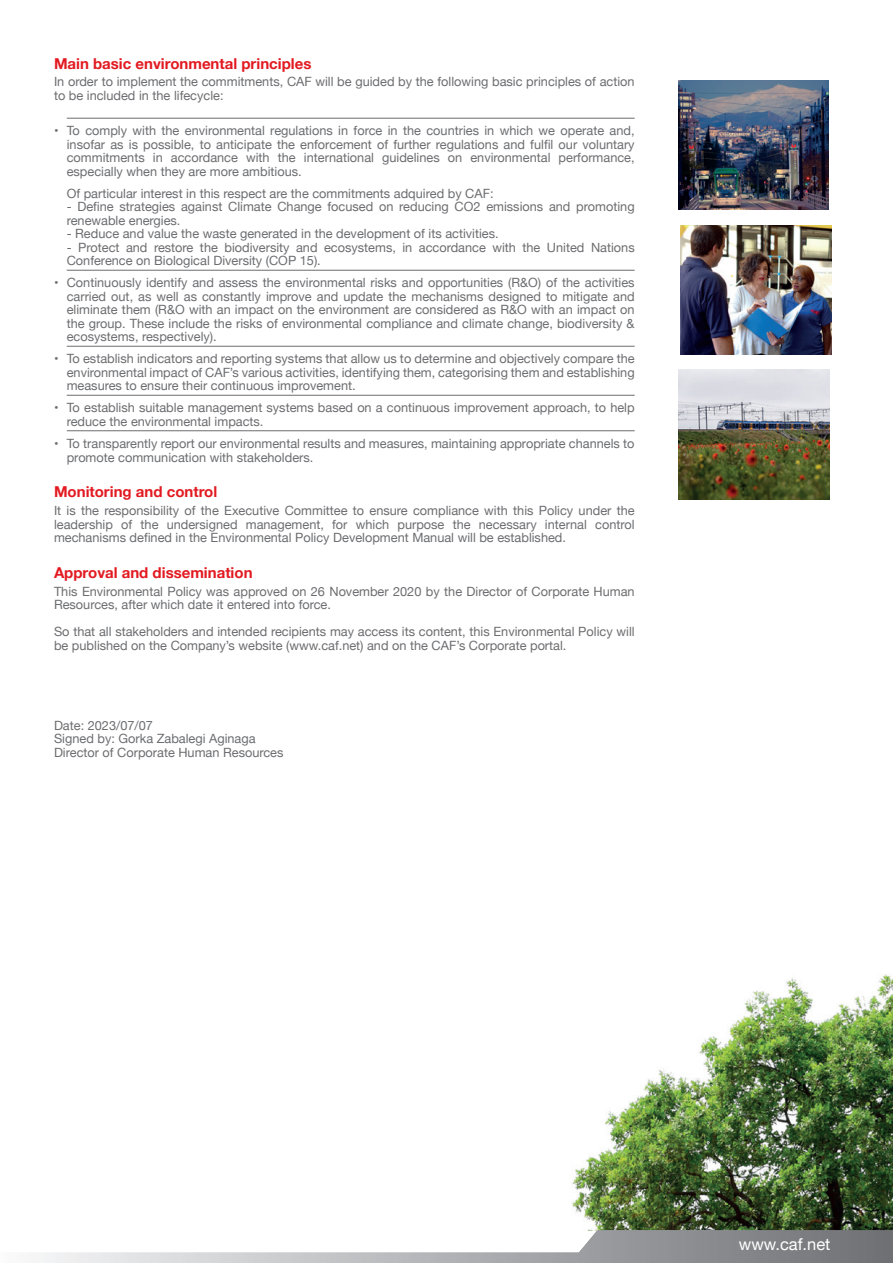
<style>
.page{position:relative;width:893px;height:1263px;background:#fff}
.page>*{position:absolute;margin:0;border:0;box-sizing:border-box;transform-origin:0 0}
.t1{font:16.5px "Helvetica Neue";color:#fff}
.t2{font:700 15px "Helvetica Neue";color:#e21a21}
.t3{font:12.75px/13.5px "Helvetica Neue";color:#6c6d70}
</style>
<div class="page">
<img style="left:678px;top:370px;width:151px;height:129px">
<img style="left:678px;top:80px;width:151px;height:129px">
<img style="left:680px;top:225px;width:151px;height:129px">
<img style="left:572px;top:974px;width:321px;height:256px">
<svg style="left:38px;top:1230px;width:855px;height:33px"></svg>
<hr style="left:67px;top:118px;width:568px;height:1px;background:#6c6d70">
<hr style="left:67px;top:270px;width:568px;height:1px;background:#6c6d70">
<hr style="left:67px;top:346px;width:568px;height:1px;background:#6c6d70">
<hr style="left:67px;top:395px;width:568px;height:1px;background:#6c6d70">
<hr style="left:67px;top:430px;width:568px;height:1px;background:#6c6d70">
<p class="t2" style="left:54px;top:52px;width:259px">Main basic environmental principles</p>
<p class="t3" style="left:54px;top:76px;width:582px">In order to implement the commitments, CAF will be guided by the following basic principles of action to be included in the lifecycle:</p>
<p class="t3" style="left:67px;top:125px;width:569px;text-align:justify;text-indent:-13px">• To comply with the environmental regulations in force in the countries in which we operate and, insofar as is possible, to anticipate the enforcement of further regulations and fulfil our voluntary commitments in accordance with the international guidelines on environmental performance, especially when they are more ambitious.</p>
<p class="t3" style="left:67px;top:187px;width:428px">Of particular interest in this respect are the commitments adquired by CAF:</p>
<p class="t3" style="left:67px;top:201px;width:569px">- Define strategies against Climate Change focused on reducing CO2 emissions and promoting renewable energies.</p>
<p class="t3" style="left:67px;top:228px;width:433px">- Reduce and value the waste generated in the development of its activities.</p>
<p class="t3" style="left:67px;top:241px;width:569px">- Protect and restore the biodiversity and ecosystems, in accordance with the United Nations<br>Conference on Biological Diversity (COP 15).</p>
<p class="t3" style="left:67px;top:277px;width:569px;text-align:justify;text-indent:-13px">• Continuously identify and assess the environmental risks and opportunities (R&amp;O) of the activities carried out, as well as constantly improve and update the mechanisms designed to mitigate and eliminate them (R&amp;O with an impact on the environment are considered as R&amp;O with an impact on the group. These include the risks of environmental compliance and climate change, biodiversity &amp; ecosystems, respectively).</p>
<p class="t3" style="left:67px;top:353px;width:569px;text-align:justify;text-indent:-13px">• To establish indicators and reporting systems that allow us to determine and objectively compare the environmental impact of CAF’s various activities, identifying them, categorising them and establishing measures to ensure their continuous improvement.</p>
<p class="t3" style="left:67px;top:402px;width:569px;text-indent:-13px">• To establish suitable management systems based on a continuous improvement approach, to help reduce the environmental impacts.</p>
<p class="t3" style="left:67px;top:437px;width:569px;text-indent:-13px">• To transparently report our environmental results and measures, maintaining appropriate channels to promote communication with stakeholders.</p>
<p class="t2" style="left:54px;top:480px;width:165px">Monitoring and control</p>
<p class="t3" style="left:54px;top:505px;width:582px;text-align:justify">It is the responsibility of the Executive Committee to ensure compliance with this Policy under the leadership of the undersigned management, for which purpose the necessary internal control mechanisms defined in the Environmental Policy Development Manual will be established.</p>
<p class="t2" style="left:54px;top:561px;width:200px">Approval and dissemination</p>
<p class="t3" style="left:54px;top:585px;width:582px">This Environmental Policy was approved on 26 November 2020 by the Director of Corporate Human<br>Resources, after which date it entered into force.</p>
<p class="t3" style="left:54px;top:626px;width:582px">So that all stakeholders and intended recipients may access its content, this Environmental Policy will be published on the Company’s website (www.caf.net) and on the CAF’s Corporate portal.</p>
<p class="t3" style="left:54px;top:719px;width:231px">Date: 2023/07/07<br>Signed by: Gorka Zabalegi Aginaga<br>Director of Corporate Human Resources</p>
<p class="t1" style="left:739px;top:1232px;width:93px">www.caf.net</p>
</div>
